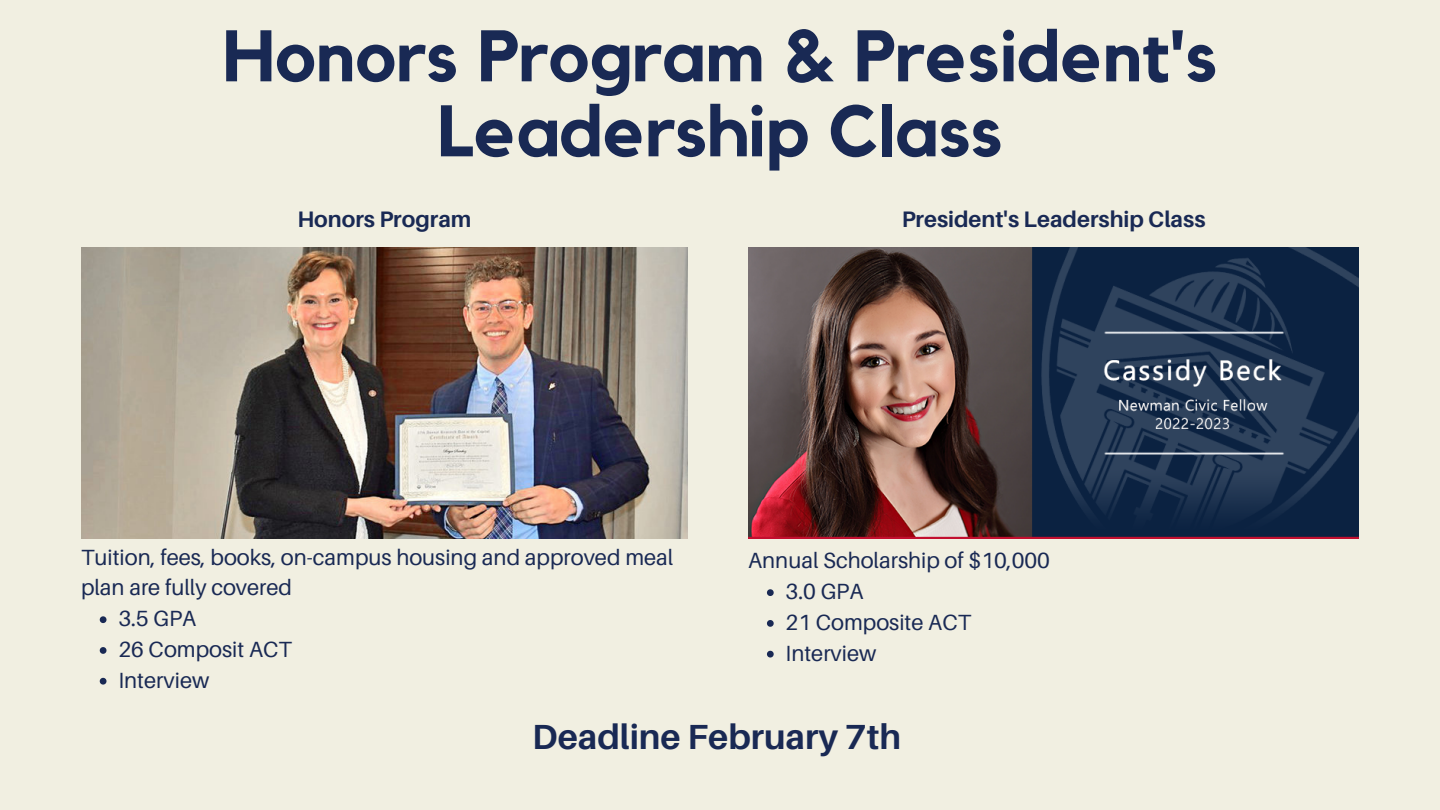
<style>
.page{position:relative;width:1440px;height:810px;background:#f1efe1}
.page>*{position:absolute;margin:0;border:0;box-sizing:border-box;transform-origin:0 0}
.t1{font:700 72px/75px "Kollektif";color:#192954;text-align:center}
.t2{font:700 34.9px "Aileron";color:#192954}
.t3{font:700 22.4px "Aileron";color:#192954}
.t4{font:22px/30.8px "Aileron";color:#192954}
</style>
<div class="page">
<img style="left:81px;top:248px;width:607px;height:290px">
<img style="left:748px;top:248px;width:611px;height:290px">
<svg style="left:767px;top:589px;width:7px;height:7px"></svg>
<svg style="left:767px;top:620px;width:7px;height:7px"></svg>
<svg style="left:767px;top:651px;width:7px;height:7px"></svg>
<svg style="left:100px;top:616px;width:6px;height:7px"></svg>
<svg style="left:100px;top:647px;width:6px;height:7px"></svg>
<svg style="left:100px;top:678px;width:6px;height:7px"></svg>
<h1 class="t1" style="left:223px;top:22px;width:996px">Honors Program &amp; President's<br>Leadership Class</h1>
<p class="t3" style="left:297px;top:206px;width:176px">Honors Program</p>
<p class="t3" style="left:902px;top:206px;width:305px">President's Leadership Class</p>
<p class="t4" style="left:81px;top:541px;width:594px">Tuition, fees, books, on-campus housing and approved meal plan are fully covered</p>
<p class="t4" style="left:118px;top:603px;width:175px">3.5 GPA<br>26 Composit ACT<br>Interview</p>
<p class="t4" style="left:748px;top:545px;width:303px">Annual Scholarship of $10,000</p>
<p class="t4" style="left:786px;top:575px;width:187px">3.0 GPA<br>21 Composite ACT<br>Interview</p>
<h2 class="t2" style="left:532px;top:716px;width:370px">Deadline February 7th</h2>
</div>
